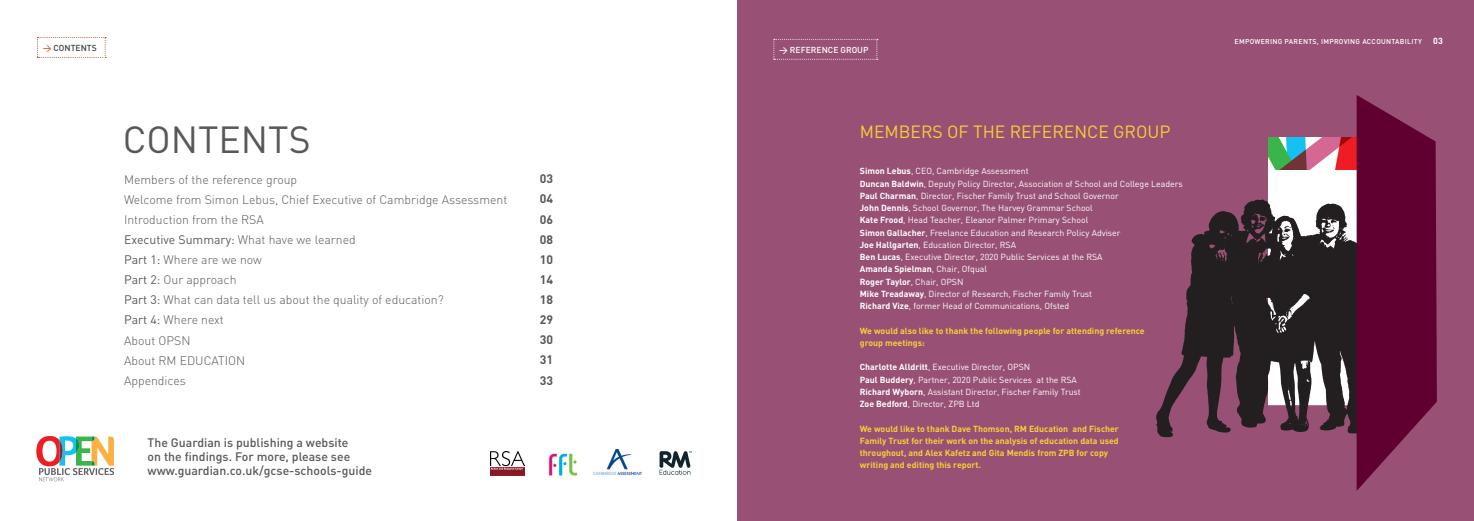
<style>
.page{position:relative;width:1474px;height:521px;background:#fff}
.page>*{position:absolute;margin:0;border:0;box-sizing:border-box;transform-origin:0 0}
.t1{font:37.36px "DIN";color:#57585a}
.t2{font:17.5px "DIN";color:#f7cf37}
.t3{font:300 12.25px/20.1px "DIN";color:#57585a}
.t4{font:500 12.25px/14px "DIN";color:#57585a}
.t5{font:700 12.25px/20.1px "DIN";color:#57585a;text-align:justify}
.t6{font:8.75px/12.2px "DIN";color:#fff}
.t7{font:700 8.75px/12.2px "DIN";color:#f7cf37}
.t8{font:700 8.75px "DIN";color:#fff}
.t9{font:500 8.58px "DIN";color:#fff}
.t10{font:500 8.58px "DIN";color:#3e3e3f}
.t11{font:500 7px "DIN";letter-spacing:.04em;color:#fff}
.s1{color:#c45c35}
.s2{font-weight:400}
.s3{font-weight:700}
</style>
<div class="page">
<div style="left:737px;top:0;width:736px;height:521px;background:#985174"></div>
<svg style="left:37px;top:37px;width:69px;height:21px"></svg>
<svg style="left:773px;top:39px;width:104px;height:21px"></svg>
<svg style="left:1268px;top:137px;width:88px;height:18px;background:#988a8f"></svg>
<img style="left:1156px;top:155px;width:281px;height:283px">
<svg style="left:1356px;top:95px;width:80px;height:396px;fill:#5f0031"></svg>
<img style="left:548px;top:453px;width:30px;height:23px">
<img style="left:594px;top:449px;width:47px;height:26px">
<img style="left:490px;top:451px;width:34px;height:24px">
<svg style="left:659px;top:451px;width:33px;height:24px"></svg>
<svg style="left:36px;top:436px;width:78px;height:45px"></svg>
<p class="t10" style="left:43px;top:42px;width:56px"><span class="s1">&gt;</span> CONTENTS</p>
<h1 class="t1" style="left:123px;top:116px;width:189px">CONTENTS</h1>
<p class="t3" style="left:124px;top:169px;width:385px">Members of the reference group<br>Welcome from Simon Lebus, Chief Executive of Cambridge Assessment<br>Introduction from the RSA<br><span class="s2">Executive Summary:</span> What have we learned<br><span class="s2">Part 1:</span> Where are we now<br><span class="s2">Part 2:</span> Our approach<br><span class="s2">Part 3:</span> What can data tell us about the quality of education?<br><span class="s2">Part 4:</span> Where next<br>About OPSN<br>About RM EDUCATION<br>Appendices</p>
<h3 class="t4" style="left:148px;top:435px;width:226px">The Guardian is publishing a website<br>on the findings. For more, please see www.guardian.co.uk/gcse-schools-guide</h3>
<h3 class="t5" style="left:539px;top:168px;width:15px">03<br>04<br>06<br>08<br>10<br>14<br>18<br>29<br>30<br>31<br>33</h3>
<p class="t9" style="left:779px;top:44px;width:91px">&gt; REFERENCE GROUP</p>
<h2 class="t2" style="left:859px;top:120px;width:312px">MEMBERS OF THE REFERENCE GROUP</h2>
<p class="t6" style="left:859px;top:165px;width:324px"><span class="s3">Simon Lebus</span>, CEO, Cambridge Assessment<br><span class="s3">Duncan Baldwin</span>, Deputy Policy Director, Association of School and College Leaders <span class="s3">Paul Charman</span>, Director, Fischer Family Trust and School Governor<br><span class="s3">John Dennis</span>, School Governor, The Harvey Grammar School<br><span class="s3">Kate Frood</span>, Head Teacher, Eleanor Palmer Primary School<br><span class="s3">Simon Gallacher</span>, Freelance Education and Research Policy Adviser<br><span class="s3">Joe Hallgarten</span>, Education Director, RSA<br><span class="s3">Ben Lucas</span>, Executive Director, 2020 Public Services at the RSA<br><span class="s3">Amanda Spielman</span>, Chair, Ofqual<br><span class="s3">Roger Taylor</span>, Chair, OPSN<br><span class="s3">Mike Treadaway</span>, Director of Research, Fischer Family Trust<br><span class="s3">Richard Vize</span>, former Head of Communications, Ofsted</p>
<p class="t7" style="left:859px;top:324px;width:286px">We would also like to thank the following people for attending reference group meetings:</p>
<p class="t6" style="left:859px;top:361px;width:222px"><span class="s3">Charlotte Alldritt</span>, Executive Director, OPSN<br><span class="s3">Paul Buddery</span>, Partner, 2020 Public Services at the RSA <span class="s3">Richard Wyborn</span>, Assistant Director, Fischer Family Trust <span class="s3">Zoe Bedford</span>, Director, ZPB Ltd</p>
<p class="t7" style="left:859px;top:422px;width:261px">We would like to thank Dave Thomson, RM Education and Fischer Family Trust for their work on the analysis of education data used throughout, and Alex Kafetz and Gita Mendis from ZPB for copy writing and editing this report.</p>
<p class="t11" style="left:1234px;top:37px;width:189px">EMPOWERING PARENTS, IMPROVING ACCOUNTABILITY</p>
<p class="t8" style="left:1433px;top:36px;width:11px">03</p>
</div>
